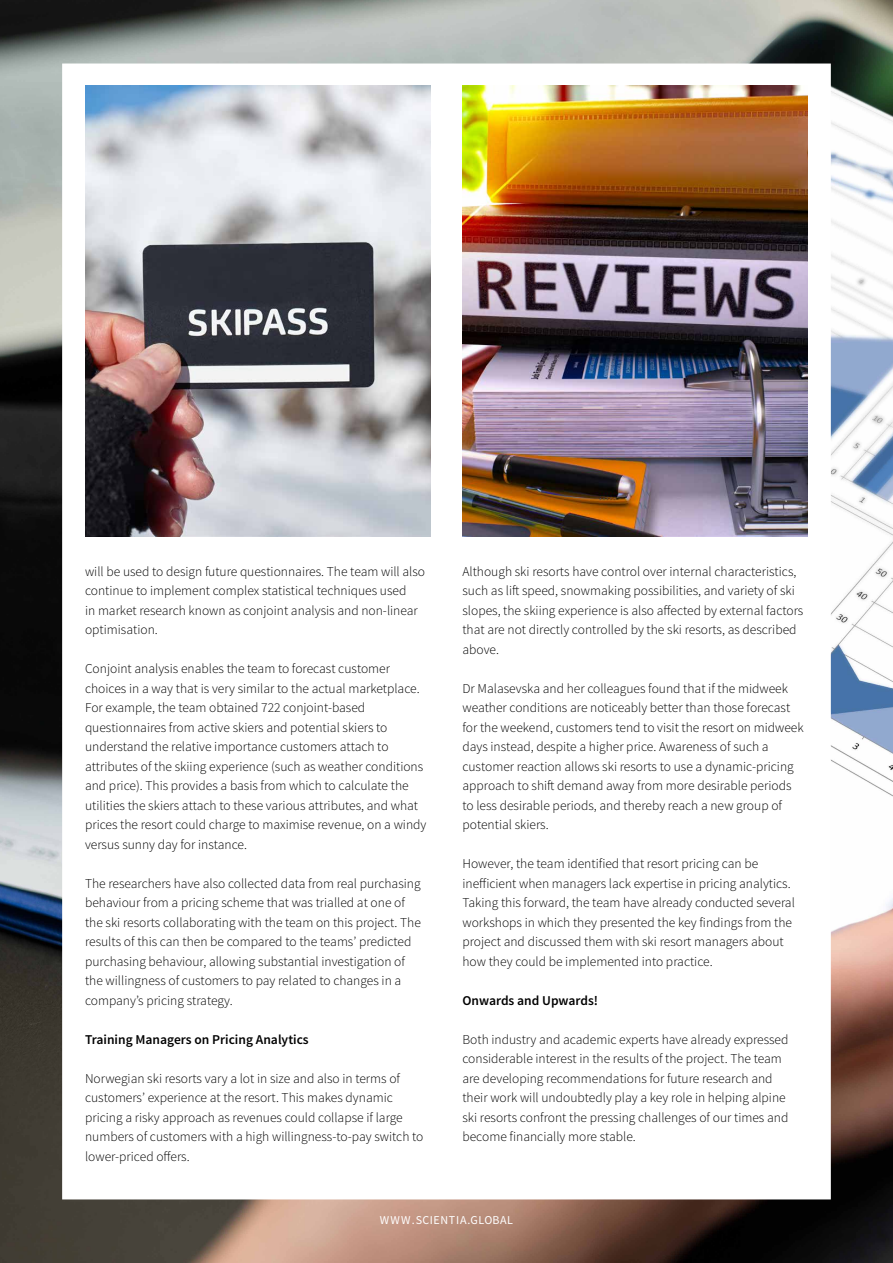
<style>
.page{position:relative;width:893px;height:1263px;background:#fff}
.page>*{position:absolute;margin:0;border:0;box-sizing:border-box;transform-origin:0 0}
.t1{font:300 13.5px/19.5px "Source Sans Pro";color:#000}
.t2{font:600 13.5px "Source Sans Pro";color:#000}
.t3{font:12px "Source Sans Pro";letter-spacing:.05em;color:#fff}
</style>
<div class="page">
<img style="left:0;top:0;width:893px;height:1263px">
<div style="left:62px;top:64px;width:769px;height:1135px;background:#fff;border:2px solid #fff"></div>
<img style="left:462px;top:85px;width:346px;height:451px">
<img style="left:85px;top:85px;width:346px;height:451px">
<p class="t1" style="left:85px;top:561px;width:342px">will be used to design future questionnaires. The team will also continue to implement complex statistical techniques used<br>in market research known as conjoint analysis and non-linear optimisation.</p>
<p class="t1" style="left:85px;top:659px;width:343px">Conjoint analysis enables the team to forecast customer choices in a way that is very similar to the actual marketplace.<br>For example, the team obtained 722 conjoint-based questionnaires from active skiers and potential skiers to understand the relative importance customers attach to attributes of the skiing experience (such as weather conditions and price). This provides a basis from which to calculate the utilities the skiers attach to these various attributes, and what prices the resort could charge to maximise revenue, on a windy versus sunny day for instance.</p>
<p class="t1" style="left:85px;top:873px;width:337px">The researchers have also collected data from real purchasing behaviour from a pricing scheme that was trialled at one of the ski resorts collaborating with the team on this project. The results of this can then be compared to the teams’ predicted purchasing behaviour, allowing substantial investigation of the willingness of customers to pay related to changes in a company’s pricing strategy.</p>
<p class="t2" style="left:85px;top:1031px;width:225px">Training Managers on Pricing Analytics</p>
<p class="t1" style="left:85px;top:1068px;width:340px">Norwegian ski resorts vary a lot in size and also in terms of customers’ experience at the resort. This makes dynamic pricing a risky approach as revenues could collapse if large numbers of customers with a high willingness-to-pay switch to lower-priced offers.</p>
<p class="t1" style="left:462px;top:561px;width:342px">Although ski resorts have control over internal characteristics, such as lift speed, snowmaking possibilities, and variety of ski slopes, the skiing experience is also affected by external factors that are not directly controlled by the ski resorts, as described above.</p>
<p class="t1" style="left:462px;top:678px;width:343px">Dr Malasevska and her colleagues found that if the midweek weather conditions are noticeably better than those forecast for the weekend, customers tend to visit the resort on midweek days instead, despite a higher price. Awareness of such a customer reaction allows ski resorts to use a dynamic-pricing approach to shift demand away from more desirable periods to less desirable periods, and thereby reach a new group of potential skiers.</p>
<p class="t1" style="left:462px;top:854px;width:334px">However, the team identified that resort pricing can be inefficient when managers lack expertise in pricing analytics.<br>Taking this forward, the team have already conducted several workshops in which they presented the key findings from the project and discussed them with ski resort managers about how they could be implemented into practice.</p>
<p class="t2" style="left:462px;top:991px;width:137px">Onwards and Upwards!</p>
<p class="t1" style="left:462px;top:1029px;width:328px">Both industry and academic experts have already expressed considerable interest in the results of the project. The team are developing recommendations for future research and their work will undoubtedly play a key role in helping alpine ski resorts confront the pressing challenges of our times and become financially more stable.</p>
<p class="t3" style="left:380px;top:1212px;width:135px">WWW.SCIENTIA.GLOBAL</p>
</div>
